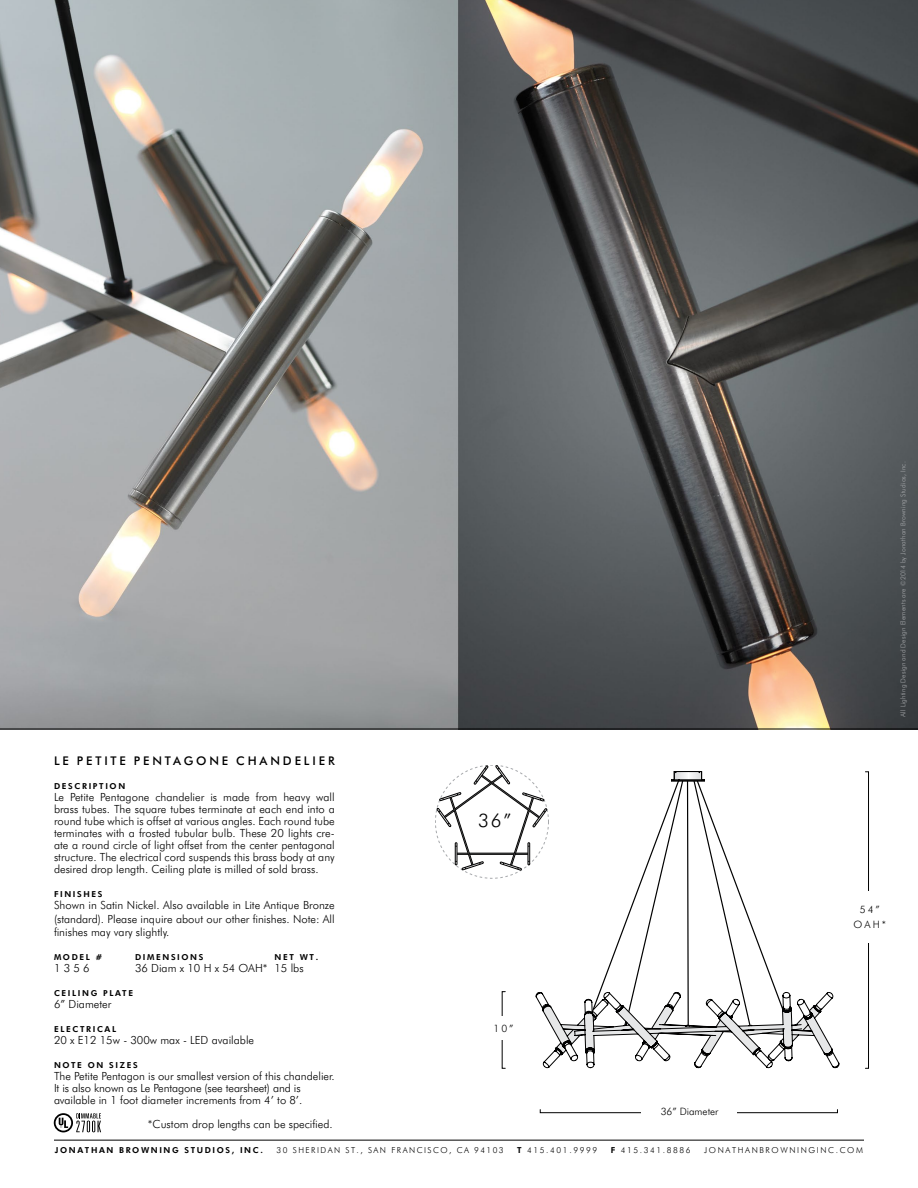
<style>
.page{position:relative;width:918px;height:1188px;background:#fff}
.page>*{position:absolute;margin:0;border:0;box-sizing:border-box;transform-origin:0 0}
.t1{font:300 18.75px "Futura BT";color:#000}
.t2{font:500 12px "Futura BT";letter-spacing:.24em;color:#000}
.t3{font:300 11.25px/12px "Futura BT";color:#000;text-align:justify}
.t4{font:300 10.2px/15px "Futura BT";color:#000;text-align:center}
.t5{font:800 8.25px "Futura BT";letter-spacing:.2em;color:#000}
.t6{font:300 8.25px "Futura BT";letter-spacing:.195em;color:#000}
.t7{font:300 8.25px "Futura BT";letter-spacing:.175em;color:#000}
.t8{font:300 6.75px "Futura BT";letter-spacing:.02em;color:#a7a9ac}
.s1{font-weight:800}
</style>
<div class="page">
<img style="left:0;top:0;width:918px;height:729px">
<hr style="left:54px;top:1140px;width:810px;height:1px;background:#000">
<hr style="left:0;top:729px;width:918px;height:1px;background:#000">
<svg style="left:54px;top:1113px;width:47px;height:19px"></svg>
<div style="left:540px;top:1109px;width:298px;height:4px;border:1px solid #000"></div>
<div style="left:865px;top:772px;width:4px;height:296px;border:1px solid #000"></div>
<div style="left:642px;top:1104px;width:95px;height:17px;background:#fff"></div>
<div style="left:860px;top:892px;width:17px;height:51px;background:#fff"></div>
<svg style="left:436px;top:765px;width:100px;height:105px"></svg>
<svg style="left:536px;top:781px;width:303px;height:287px"></svg>
<svg style="left:671px;top:771px;width:34px;height:10px"></svg>
<p class="t8" style="left:899px;top:717px;width:257px;rotate:-90deg">All Lighting Design and Design Elements are ©2014 by Jonathan Browning Studios, Inc.</p>
<p class="t2" style="left:54px;top:754px;width:282px">LE PETITE PENTAGONE CHANDELIER</p>
<p class="t5" style="left:54px;top:781px;width:73px">DESCRIPTION</p>
<p class="t3" style="left:54px;top:791px;width:282px">Le Petite Pentagone chandelier is made from heavy wall brass tubes. The square tubes terminate at each end into a round tube which is offset at various angles. Each round tube terminates with a frosted tubular bulb. These 20 lights cre&shy;ate a round circle of light offset from the center pentagonal structure. The electrical cord suspends this brass body at any desired drop length. Ceiling plate is milled of sold brass.</p>
<p class="t5" style="left:54px;top:889px;width:50px">FINISHES</p>
<p class="t3" style="left:54px;top:898px;width:282px;line-height:13.5px">Shown in Satin Nickel. Also available in Lite Antique Bronze (standard). Please inquire about our other finishes. Note: All finishes may vary slightly.</p>
<p class="t5" style="left:54px;top:952px;width:50px">MODEL #</p>
<p class="t5" style="left:135px;top:952px;width:70px">DIMENSIONS</p>
<p class="t5" style="left:274px;top:952px;width:45px">NET WT.</p>
<p class="t3" style="left:54px;top:962px;width:37px">1 3 5 6</p>
<p class="t3" style="left:135px;top:962px;width:170px">36 Diam x 10 H x 54 OAH* 15 lbs</p>
<p class="t5" style="left:54px;top:988px;width:81px">CEILING PLATE</p>
<p class="t3" style="left:54px;top:998px;width:59px">6” Diameter</p>
<p class="t5" style="left:54px;top:1024px;width:64px">ELECTRICAL</p>
<p class="t3" style="left:54px;top:1034px;width:202px">20 x E12 15w - 300w max - LED available</p>
<p class="t5" style="left:54px;top:1060px;width:85px">NOTE ON SIZES</p>
<p class="t3" style="left:54px;top:1070px;width:282px">The Petite Pentagon is our smallest version of this chandelier.</p>
<p class="t3" style="left:54px;top:1082px;width:248px">It is also known as Le Pentagone (see tearsheet) and is</p>
<p class="t3" style="left:54px;top:1094px;width:250px">available in 1 foot diameter increments from 4’ to 8’.</p>
<p class="t3" style="left:148px;top:1118px;width:186px">*Custom drop lengths can be specified.</p>
<p class="t1" style="left:478px;top:809px;width:35px">36”</p>
<p class="t4" style="left:493px;top:1020px;width:22px">10”</p>
<p class="t4" style="left:661px;top:1104px;width:59px">36” Diameter</p>
<p class="t4" style="left:854px;top:902px;width:34px">54”<br>OAH*</p>
<p class="t5" style="left:55px;top:1145px;width:209px">JONATHAN BROWNING STUDIOS, INC.</p>
<p class="t7" style="left:277px;top:1145px;width:229px">30 SHERIDAN ST., SAN FRANCISCO, CA 94103</p>
<p class="t6" style="left:517px;top:1145px;width:82px"><span class="s1">T</span> 415.401.9999</p>
<p class="t6" style="left:611px;top:1145px;width:82px"><span class="s1">F</span> 415.341.8886</p>
<p class="t6" style="left:704px;top:1145px;width:160px">JONATHANBROWNINGINC.COM</p>
</div>
